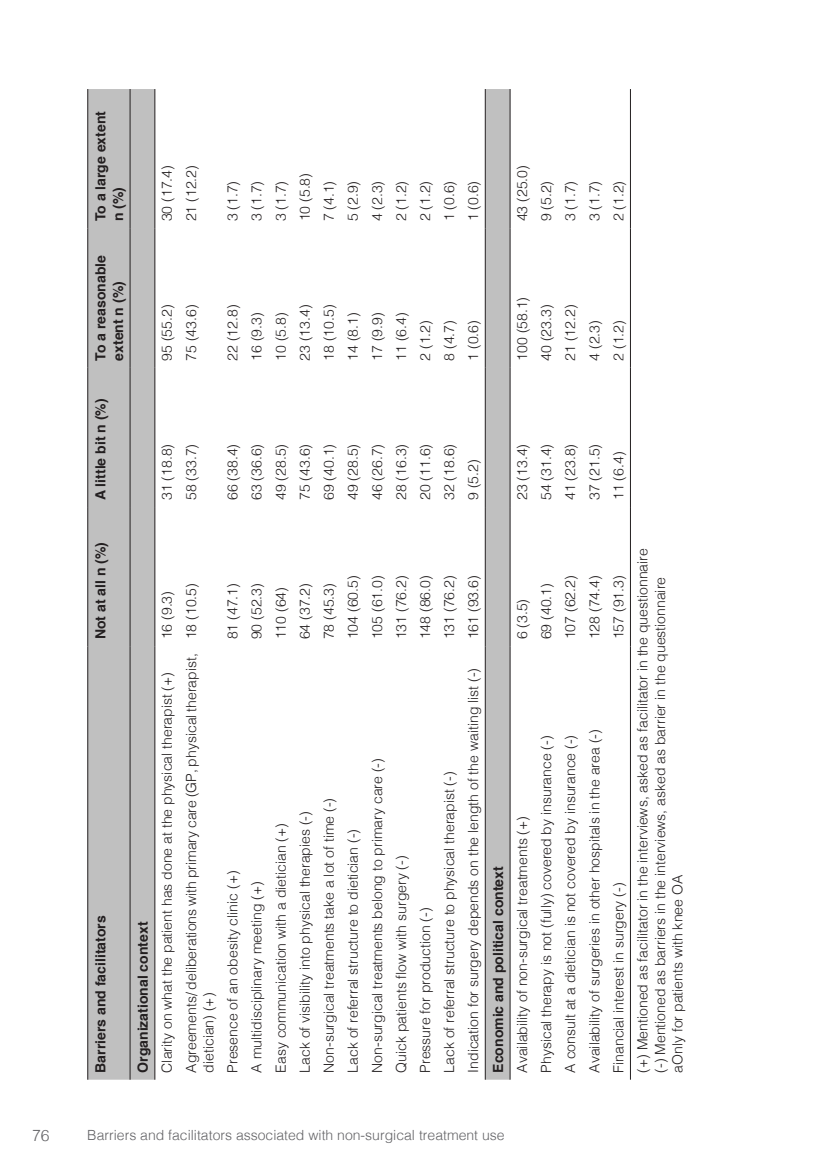
<style>
.page{position:relative;width:820px;height:1167px;background:#fff}
.page>*{position:absolute;margin:0;border:0;box-sizing:border-box;transform-origin:0 0}
.t1{font:300 15.75px "Helvetica";color:#636366}
.t2{font:300 14px/17.5px "Helvetica";color:#231f20}
.t3{font:700 14px/17.5px "Helvetica";color:#231f20}
.t4{font:300 14px "Helvetica";color:#636366}
</style>
<div class="page">
<svg style="left:88px;top:89px;width:421px;height:990px"></svg>
<hr style="left:154px;top:646px;width:1px;height:433px;background:#231f20">
<hr style="left:154px;top:507px;width:1px;height:139px;background:#231f20">
<hr style="left:154px;top:368px;width:1px;height:139px;background:#231f20">
<hr style="left:154px;top:228px;width:1px;height:140px;background:#231f20">
<hr style="left:154px;top:89px;width:1px;height:139px;background:#231f20">
<hr style="left:630px;top:646px;width:1px;height:433px;background:#231f20">
<hr style="left:630px;top:507px;width:1px;height:139px;background:#231f20">
<hr style="left:630px;top:368px;width:1px;height:139px;background:#231f20">
<hr style="left:630px;top:228px;width:1px;height:140px;background:#231f20">
<hr style="left:630px;top:89px;width:1px;height:139px;background:#231f20">
<hr style="left:87px;top:646px;width:1px;height:433px;background:#231f20">
<hr style="left:87px;top:507px;width:1px;height:139px;background:#231f20">
<hr style="left:87px;top:368px;width:1px;height:139px;background:#231f20">
<hr style="left:87px;top:228px;width:1px;height:140px;background:#231f20">
<hr style="left:87px;top:89px;width:1px;height:139px;background:#231f20">
<hr style="left:130px;top:646px;width:1px;height:433px;background:#231f20">
<hr style="left:130px;top:507px;width:1px;height:139px;background:#231f20">
<hr style="left:130px;top:368px;width:1px;height:139px;background:#231f20">
<hr style="left:130px;top:228px;width:1px;height:140px;background:#231f20">
<hr style="left:130px;top:89px;width:1px;height:139px;background:#231f20">
<hr style="left:484px;top:646px;width:1px;height:433px;background:#231f20">
<hr style="left:484px;top:507px;width:1px;height:139px;background:#231f20">
<hr style="left:484px;top:368px;width:1px;height:139px;background:#231f20">
<hr style="left:484px;top:228px;width:1px;height:140px;background:#231f20">
<hr style="left:484px;top:89px;width:1px;height:139px;background:#231f20">
<hr style="left:509px;top:646px;width:1px;height:433px;background:#231f20">
<hr style="left:509px;top:507px;width:1px;height:139px;background:#231f20">
<hr style="left:509px;top:368px;width:1px;height:139px;background:#231f20">
<hr style="left:509px;top:228px;width:1px;height:140px;background:#231f20">
<hr style="left:509px;top:89px;width:1px;height:139px;background:#231f20">
<p class="t3" style="left:92px;top:221px;width:112px;rotate:-90deg">To a large extent n (%)</p>
<p class="t3" style="left:92px;top:361px;width:107px;rotate:-90deg">To a reasonable extent n (%)</p>
<p class="t3" style="left:92px;top:500px;width:103px;rotate:-90deg">A little bit n (%)</p>
<p class="t2" style="left:157px;top:221px;width:58px;rotate:-90deg">30 (17.4)</p>
<p class="t2" style="left:181px;top:221px;width:58px;rotate:-90deg">21 (12.2)</p>
<p class="t2" style="left:223px;top:221px;width:42px;rotate:-90deg">3 (1.7)</p>
<p class="t2" style="left:247px;top:221px;width:42px;rotate:-90deg">3 (1.7)</p>
<p class="t2" style="left:271px;top:221px;width:42px;rotate:-90deg">3 (1.7)</p>
<p class="t2" style="left:295px;top:221px;width:50px;rotate:-90deg">10 (5.8)</p>
<p class="t2" style="left:319px;top:221px;width:42px;rotate:-90deg">7 (4.1)</p>
<p class="t2" style="left:343px;top:221px;width:42px;rotate:-90deg">5 (2.9)</p>
<p class="t2" style="left:367px;top:221px;width:42px;rotate:-90deg">4 (2.3)</p>
<p class="t2" style="left:391px;top:221px;width:42px;rotate:-90deg">2 (1.2)</p>
<p class="t2" style="left:415px;top:221px;width:42px;rotate:-90deg">2 (1.2)</p>
<p class="t2" style="left:439px;top:221px;width:42px;rotate:-90deg">1 (0.6)</p>
<p class="t2" style="left:463px;top:221px;width:42px;rotate:-90deg">1 (0.6)</p>
<p class="t2" style="left:157px;top:361px;width:58px;rotate:-90deg">95 (55.2)</p>
<p class="t2" style="left:181px;top:361px;width:58px;rotate:-90deg">75 (43.6)</p>
<p class="t2" style="left:223px;top:361px;width:58px;rotate:-90deg">22 (12.8)</p>
<p class="t2" style="left:247px;top:361px;width:50px;rotate:-90deg">16 (9.3)</p>
<p class="t2" style="left:271px;top:361px;width:50px;rotate:-90deg">10 (5.8)</p>
<p class="t2" style="left:295px;top:361px;width:58px;rotate:-90deg">23 (13.4)</p>
<p class="t2" style="left:319px;top:361px;width:58px;rotate:-90deg">18 (10.5)</p>
<p class="t2" style="left:343px;top:361px;width:50px;rotate:-90deg">14 (8.1)</p>
<p class="t2" style="left:367px;top:361px;width:50px;rotate:-90deg">17 (9.9)</p>
<p class="t2" style="left:391px;top:361px;width:50px;rotate:-90deg">11 (6.4)</p>
<p class="t2" style="left:415px;top:361px;width:42px;rotate:-90deg">2 (1.2)</p>
<p class="t2" style="left:439px;top:361px;width:42px;rotate:-90deg">8 (4.7)</p>
<p class="t2" style="left:463px;top:361px;width:42px;rotate:-90deg">1 (0.6)</p>
<p class="t2" style="left:157px;top:500px;width:58px;rotate:-90deg">31 (18.8)</p>
<p class="t2" style="left:181px;top:500px;width:58px;rotate:-90deg">58 (33.7)</p>
<p class="t2" style="left:223px;top:500px;width:58px;rotate:-90deg">66 (38.4)</p>
<p class="t2" style="left:247px;top:500px;width:58px;rotate:-90deg">63 (36.6)</p>
<p class="t2" style="left:271px;top:500px;width:58px;rotate:-90deg">49 (28.5)</p>
<p class="t2" style="left:295px;top:500px;width:58px;rotate:-90deg">75 (43.6)</p>
<p class="t2" style="left:319px;top:500px;width:58px;rotate:-90deg">69 (40.1)</p>
<p class="t2" style="left:343px;top:500px;width:58px;rotate:-90deg">49 (28.5)</p>
<p class="t2" style="left:367px;top:500px;width:58px;rotate:-90deg">46 (26.7)</p>
<p class="t2" style="left:391px;top:500px;width:58px;rotate:-90deg">28 (16.3)</p>
<p class="t2" style="left:415px;top:500px;width:58px;rotate:-90deg">20 (11.6)</p>
<p class="t2" style="left:439px;top:500px;width:58px;rotate:-90deg">32 (18.6)</p>
<p class="t2" style="left:463px;top:500px;width:42px;rotate:-90deg">9 (5.2)</p>
<p class="t2" style="left:512px;top:221px;width:58px;rotate:-90deg">43 (25.0)</p>
<p class="t2" style="left:536px;top:221px;width:42px;rotate:-90deg">9 (5.2)</p>
<p class="t2" style="left:560px;top:221px;width:42px;rotate:-90deg">3 (1.7)</p>
<p class="t2" style="left:584px;top:221px;width:42px;rotate:-90deg">3 (1.7)</p>
<p class="t2" style="left:608px;top:221px;width:42px;rotate:-90deg">2 (1.2)</p>
<p class="t2" style="left:512px;top:361px;width:65px;rotate:-90deg">100 (58.1)</p>
<p class="t2" style="left:536px;top:361px;width:58px;rotate:-90deg">40 (23.3)</p>
<p class="t2" style="left:560px;top:361px;width:58px;rotate:-90deg">21 (12.2)</p>
<p class="t2" style="left:584px;top:361px;width:42px;rotate:-90deg">4 (2.3)</p>
<p class="t2" style="left:608px;top:361px;width:42px;rotate:-90deg">2 (1.2)</p>
<p class="t2" style="left:512px;top:500px;width:58px;rotate:-90deg">23 (13.4)</p>
<p class="t2" style="left:536px;top:500px;width:58px;rotate:-90deg">54 (31.4)</p>
<p class="t2" style="left:560px;top:500px;width:58px;rotate:-90deg">41 (23.8)</p>
<p class="t2" style="left:584px;top:500px;width:58px;rotate:-90deg">37 (21.5)</p>
<p class="t2" style="left:608px;top:500px;width:50px;rotate:-90deg">11 (6.4)</p>
<p class="t3" style="left:92px;top:639px;width:99px;rotate:-90deg">Not at all n (%)</p>
<p class="t3" style="left:92px;top:1072px;width:159px;rotate:-90deg">Barriers and facilitators</p>
<p class="t2" style="left:157px;top:639px;width:50px;rotate:-90deg">16 (9.3)</p>
<p class="t3" style="left:134px;top:1072px;width:152px;rotate:-90deg">Organizational context</p>
<p class="t2" style="left:157px;top:1072px;width:402px;rotate:-90deg">Clarity on what the patient has done at the physical therapist (+)</p>
<p class="t2" style="left:181px;top:639px;width:58px;rotate:-90deg">18 (10.5)</p>
<p class="t2" style="left:181px;top:1072px;width:421px;rotate:-90deg">Agreements/ deliberations with primary care (GP, physical therapist, dietician) (+)</p>
<p class="t2" style="left:223px;top:639px;width:58px;rotate:-90deg">81 (47.1)</p>
<p class="t2" style="left:247px;top:639px;width:58px;rotate:-90deg">90 (52.3)</p>
<p class="t2" style="left:271px;top:639px;width:54px;rotate:-90deg">110 (64)</p>
<p class="t2" style="left:295px;top:639px;width:58px;rotate:-90deg">64 (37.2)</p>
<p class="t2" style="left:319px;top:639px;width:58px;rotate:-90deg">78 (45.3)</p>
<p class="t2" style="left:343px;top:639px;width:65px;rotate:-90deg">104 (60.5)</p>
<p class="t2" style="left:223px;top:1072px;width:204px;rotate:-90deg">Presence of an obesity clinic (+)</p>
<p class="t2" style="left:247px;top:1072px;width:193px;rotate:-90deg">A multidisciplinary meeting (+)</p>
<p class="t2" style="left:271px;top:1072px;width:251px;rotate:-90deg">Easy communication with a dietician (+)</p>
<p class="t2" style="left:295px;top:1072px;width:263px;rotate:-90deg">Lack of visibility into physical therapies (-)</p>
<p class="t2" style="left:319px;top:1072px;width:276px;rotate:-90deg">Non-surgical treatments take a lot of time (-)</p>
<p class="t2" style="left:343px;top:1072px;width:245px;rotate:-90deg">Lack of referral structure to dietician (-)</p>
<p class="t2" style="left:367px;top:639px;width:65px;rotate:-90deg">105 (61.0)</p>
<p class="t2" style="left:391px;top:639px;width:65px;rotate:-90deg">131 (76.2)</p>
<p class="t2" style="left:415px;top:639px;width:65px;rotate:-90deg">148 (86.0)</p>
<p class="t2" style="left:439px;top:639px;width:65px;rotate:-90deg">131 (76.2)</p>
<p class="t2" style="left:463px;top:639px;width:65px;rotate:-90deg">161 (93.6)</p>
<p class="t2" style="left:367px;top:1072px;width:316px;rotate:-90deg">Non-surgical treatments belong to primary care (-)</p>
<p class="t2" style="left:391px;top:1072px;width:219px;rotate:-90deg">Quick patients flow with surgery (-)</p>
<p class="t2" style="left:415px;top:1072px;width:166px;rotate:-90deg">Pressure for production (-)</p>
<p class="t2" style="left:439px;top:1072px;width:303px;rotate:-90deg">Lack of referral structure to physical therapist (-)</p>
<p class="t2" style="left:463px;top:1072px;width:406px;rotate:-90deg">Indication for surgery depends on the length of the waiting list (-)</p>
<p class="t2" style="left:512px;top:639px;width:42px;rotate:-90deg">6 (3.5)</p>
<p class="t2" style="left:536px;top:639px;width:58px;rotate:-90deg">69 (40.1)</p>
<p class="t3" style="left:489px;top:1072px;width:208px;rotate:-90deg">Economic and political context</p>
<p class="t2" style="left:512px;top:1072px;width:258px;rotate:-90deg">Availability of non-surgical treatments (+)</p>
<p class="t2" style="left:536px;top:1072px;width:338px;rotate:-90deg">Physical therapy is not (fully) covered by insurance (-)</p>
<p class="t2" style="left:560px;top:639px;width:65px;rotate:-90deg">107 (62.2)</p>
<p class="t2" style="left:560px;top:1072px;width:339px;rotate:-90deg">A consult at a dietician is not covered by insurance (-)</p>
<p class="t2" style="left:584px;top:639px;width:65px;rotate:-90deg">128 (74.4)</p>
<p class="t2" style="left:608px;top:639px;width:65px;rotate:-90deg">157 (91.3)</p>
<p class="t2" style="left:584px;top:1072px;width:345px;rotate:-90deg">Availability of surgeries in other hospitals in the area (-)</p>
<p class="t2" style="left:608px;top:1072px;width:191px;rotate:-90deg">Financial interest in surgery (-)</p>
<p class="t2" style="left:632px;top:1072px;width:526px;rotate:-90deg">(+) Mentioned as facilitator in the interviews, asked as facilitator in the questionnaire (-) Mentioned as barriers in the interviews, asked as barrier in the questionnaire aOnly for patients with knee OA</p>
<p class="t1" style="left:32px;top:1121px;width:19px">76</p>
<p class="t4" style="left:87px;top:1123px;width:419px">Barriers and facilitators associated with non-surgical treatment use</p>
</div>
